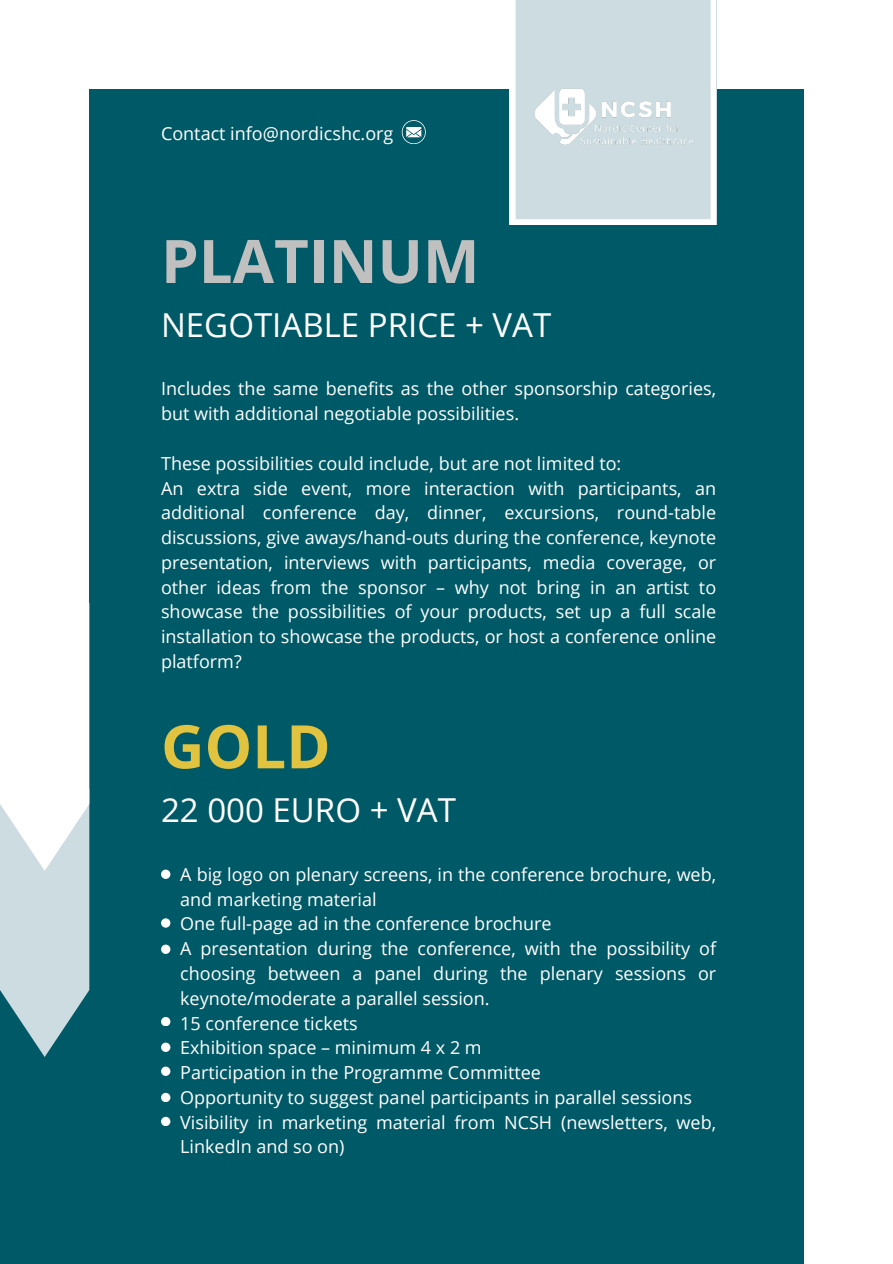
<style>
.page{position:relative;width:893px;height:1264px;background:#fff}
.page>*{position:absolute;margin:0;border:0;box-sizing:border-box;transform-origin:0 0}
.t1{font:700 60px "Open Sans";color:#c0c0c0}
.t2{font:700 60px "Open Sans";color:#e1c340}
.t3{font:33px "Open Sans";color:#fff}
.t4{font:18px/24.8px "Open Sans";color:#fff}
</style>
<div class="page">
<div style="left:89px;top:89px;width:715px;height:1174px;background:#005966"></div>
<svg style="left:510px;top:0;width:206px;height:225px;background:#d2e0e4"></svg>
<img style="left:525px;top:73px;width:176px;height:88px">
<svg style="left:0;top:603px;width:90px;height:660px"></svg>
<svg style="left:402px;top:120px;width:23px;height:24px"></svg>
<div style="left:161px;top:869px;width:9px;height:9px;background:#fff;border-radius:50%"></div>
<div style="left:161px;top:918px;width:9px;height:9px;background:#fff;border-radius:50%"></div>
<div style="left:161px;top:1116px;width:9px;height:9px;background:#fff;border-radius:50%"></div>
<div style="left:161px;top:1016px;width:9px;height:9px;background:#fff;border-radius:50%"></div>
<div style="left:161px;top:1042px;width:9px;height:9px;background:#fff;border-radius:50%"></div>
<div style="left:161px;top:1066px;width:9px;height:9px;background:#fff;border-radius:50%"></div>
<div style="left:161px;top:1092px;width:9px;height:9px;background:#fff;border-radius:50%"></div>
<div style="left:161px;top:944px;width:9px;height:9px;background:#fff;border-radius:50%"></div>
<p class="t4" style="left:161px;top:121px;width:234px">Contact info@nordicshc.org</p>
<p class="t1" style="left:161px;top:219px;width:320px">PLATINUM</p>
<h1 class="t3" style="left:161px;top:301px;width:392px">NEGOTIABLE PRICE + VAT</h1>
<h2 class="t4" style="left:161px;top:376px;width:556px">Includes the same benefits as the other sponsorship categories, but with additional negotiable possibilities.</h2>
<p class="t4" style="left:161px;top:450px;width:462px">These possibilities could include, but are not limited to:</p>
<p class="t4" style="left:161px;top:475px;width:556px;text-align:justify">An extra side event, more interaction with participants, an additional conference day, dinner, excursions, round-table discussions, give aways/hand-outs during the conference, keynote presentation, interviews with participants, media coverage, or other ideas from the sponsor – why not bring in an artist to showcase the possibilities of your products, set up a full scale installation to showcase the products, or host a conference online platform?</p>
<p class="t2" style="left:161px;top:704px;width:171px">GOLD</p>
<h1 class="t3" style="left:161px;top:786px;width:296px">22 000 EURO + VAT</h1>
<h2 class="t4" style="left:180px;top:861px;width:537px">A big logo on plenary screens, in the conference brochure, web, and marketing material</h2>
<p class="t4" style="left:180px;top:911px;width:373px">One full-page ad in the conference brochure</p>
<p class="t4" style="left:180px;top:935px;width:537px;text-align:justify">A presentation during the conference, with the possibility of choosing between a panel during the plenary sessions or keynote/moderate a parallel session.</p>
<p class="t4" style="left:180px;top:1010px;width:179px">15 conference tickets</p>
<p class="t4" style="left:180px;top:1034px;width:303px">Exhibition space – minimum 4 x 2 m</p>
<p class="t4" style="left:180px;top:1059px;width:362px">Participation in the Programme Committee</p>
<p class="t4" style="left:180px;top:1084px;width:513px">Opportunity to suggest panel participants in parallel sessions</p>
<p class="t4" style="left:180px;top:1109px;width:537px">Visibility in marketing material from NCSH (newsletters, web,<br>LinkedIn and so on)</p>
</div>
